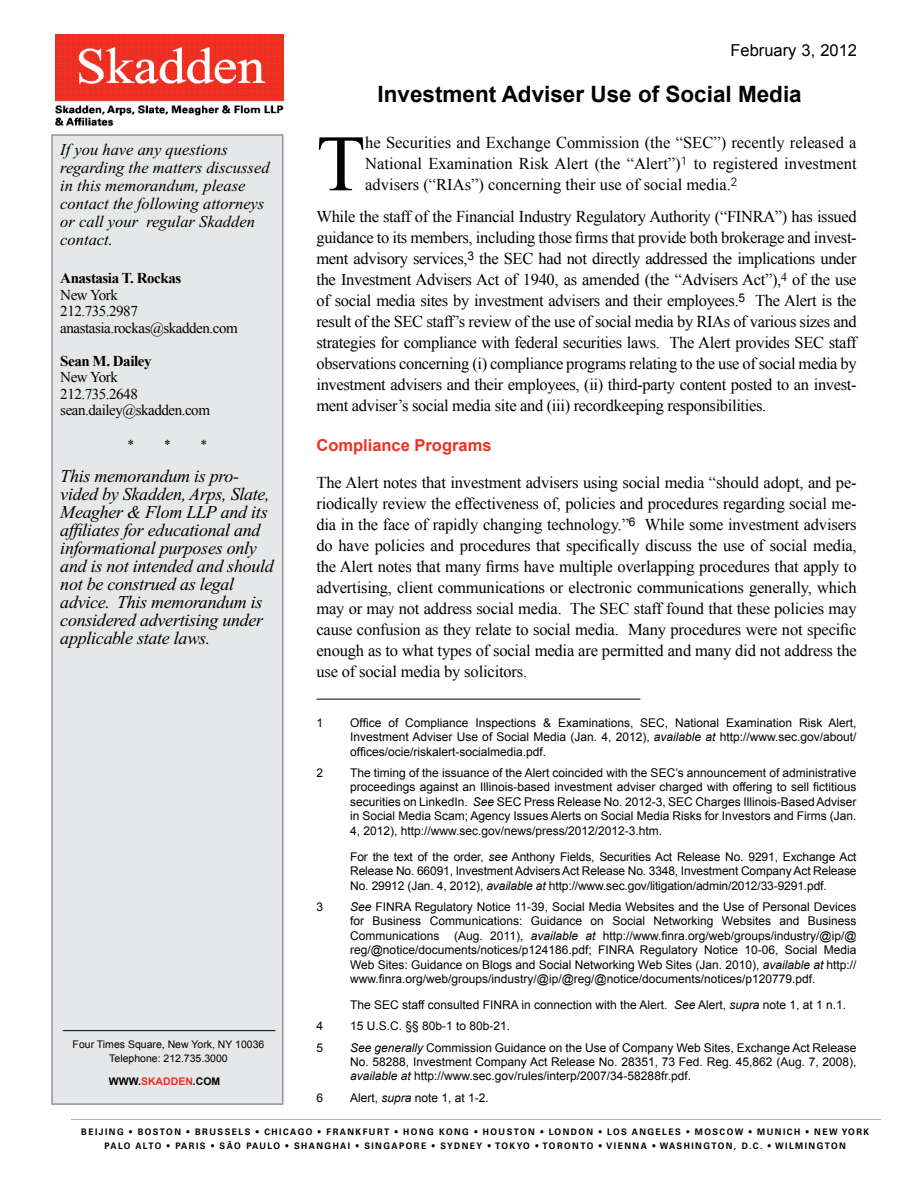
<style>
.page{position:relative;width:918px;height:1188px;background:#fff}
.page>*{position:absolute;margin:0;border:0;box-sizing:border-box;transform-origin:0 0}
.t1{font:79.95px "Times New Roman";color:#000}
.t2{font:700 22.5px "Arial";color:#000}
.t3{font:italic 18px/18px "Times New Roman PS Std";letter-spacing:-.015em;color:#000}
.t4{font:16.5px/21px "Times New Roman";letter-spacing:-.01em;color:#000;text-align:justify}
.t5{font:italic 16.5px/18px "Times New Roman PS Std";color:#000}
.t6{font:700 16.5px "Arial";color:#ee3124}
.t7{font:16.5px "Arial";color:#000}
.t8{font:15px/16.5px "Times New Roman";letter-spacing:-.03em;color:#000}
.t9{font:700 15px "Times New Roman";letter-spacing:-.03em;color:#000}
.t10{font:13.5px "Times New Roman PS Std";color:#000}
.t11{font:12px/14.4px "Arial";color:#000;text-align:justify}
.t12{font:10.5px/13.5px "Arial";color:#000;text-align:center}
.t13{font:700 10.5px "Arial";color:#000}
.t14{font:700 9px "Univers LT Std";letter-spacing:.17em;color:#000;scale:.95 1}
.t15{font:700 9px "Univers LT Std";letter-spacing:.125em;color:#000;scale:.95 1}
.s1{color:#ee3124}
.s2{font-style:italic}
</style>
<div class="page">
<div style="left:52px;top:135px;width:231px;height:969px;background:#e6e7e8"></div>
<div style="left:51px;top:134px;width:233px;height:971px;border:2px solid #939598"></div>
<img style="left:55px;top:35px;width:229px;height:90px">
<hr style="left:316px;top:699px;width:324px;height:1px;background:#000">
<hr style="left:63px;top:1030px;width:212px;height:1px;background:#000">
<hr style="left:71px;top:1119px;width:810px;height:1px;background:#adafb2">
<h3 class="t7" style="left:731px;top:39px;width:128px">February 3, 2012</h3>
<h3 class="t5" style="left:60px;top:140px;width:211px">If you have any questions regarding the matters discussed in this memorandum, please contact the following attorneys or call your regular Skadden contact.</h3>
<p class="t9" style="left:60px;top:268px;width:122px">Anastasia T. Rockas</p>
<p class="t8" style="left:60px;top:286px;width:179px">New York<br>212.735.2987 anastasia.rockas@skadden.com</p>
<p class="t9" style="left:60px;top:350px;width:93px">Sean M. Dailey</p>
<p class="t8" style="left:60px;top:369px;width:151px">New York<br>212.735.2648 sean.dailey@skadden.com</p>
<p class="t10" style="left:128px;top:437px;width:45px">* *</p>
<p class="t10" style="left:200px;top:437px;width:8px">*</p>
<p class="t3" style="left:60px;top:467px;width:215px">This memorandum is pro&shy;vided by Skadden, Arps, Slate,<br>Meagher &amp; Flom LLP and its affiliates for educational and informational purposes only and is not intended and should not be construed as legal advice. This memorandum is considered advertising under applicable state laws.</p>
<p class="t12" style="left:73px;top:1038px;width:193px">Four Times Square, New York, NY 10036<br>Telephone: 212.735.3000</p>
<p class="t13" style="left:109px;top:1075px;width:113px">WWW.<span class="s1">SKADDEN</span>.COM</p>
<h2 class="t2" style="left:378px;top:79px;width:426px">Investment Adviser Use of Social Media</h2>
<h1 class="t1" style="left:316px;top:110px;width:50px">T</h1>
<h3 class="t4" style="left:365px;top:132px;width:493px">he Securities and Exchange Commission (the “SEC”) recently released a National Examination Risk Alert (the “Alert”)<sup>1</sup> to registered investment advisers (“RIAs”) concerning their use of social media.<sup>2</sup></h3>
<p class="t4" style="left:316px;top:206px;width:542px">While the staff of the Financial Industry Regulatory Authority (“FINRA”) has issued guidance to its members, including those firms that provide both brokerage and invest&shy;ment advisory services,<sup>3</sup> the SEC had not directly addressed the implications under the Investment Advisers Act of 1940, as amended (the “Advisers Act”),<sup>4</sup> of the use of social media sites by investment advisers and their employees.<sup>5</sup> The Alert is the result of the SEC staff’s review of the use of social media by RIAs of various sizes and strategies for compliance with federal securities laws. The Alert provides SEC staff observations concerning (i) compliance programs relating to the use of social media by investment advisers and their employees, (ii) third-party content posted to an invest&shy;ment adviser’s social media site and (iii) recordkeeping responsibilities.</p>
<h3 class="t6" style="left:316px;top:434px;width:177px">Compliance Programs</h3>
<p class="t4" style="left:316px;top:472px;width:542px">The Alert notes that investment advisers using social media “should adopt, and pe&shy;riodically review the effectiveness of, policies and procedures regarding social me&shy;dia in the face of rapidly changing technology.”<sup>6</sup> While some investment advisers do have policies and procedures that specifically discuss the use of social media, the Alert notes that many firms have multiple overlapping procedures that apply to advertising, client communications or electronic communications generally, which may or may not address social media. The SEC staff found that these policies may cause confusion as they relate to social media. Many procedures were not specific enough as to what types of social media are permitted and many did not address the use of social media by solicitors.</p>
<p class="t11" style="left:316px;top:716px;width:8px">1</p>
<p class="t11" style="left:350px;top:716px;width:508px">Office of Compliance Inspections &amp; Examinations, SEC, National Examination Risk Alert, Investment Adviser Use of Social Media (Jan. 4, 2012), <span class="s2">available at</span> http://www.sec.gov/about/ offices/ocie/riskalert-socialmedia.pdf.</p>
<p class="t11" style="left:316px;top:766px;width:8px">2</p>
<p class="t11" style="left:350px;top:766px;width:508px">The timing of the issuance of the Alert coincided with the SEC’s announcement of administrative proceedings against an Illinois-based investment adviser charged with offering to sell fictitious securities on LinkedIn. <span class="s2">See</span> SEC Press Release No. 2012-3, SEC Charges Illinois-Based Adviser in Social Media Scam; Agency Issues Alerts on Social Media Risks for Investors and Firms (Jan.<br>4, 2012), http://www.sec.gov/news/press/2012/2012-3.htm.</p>
<p class="t11" style="left:350px;top:850px;width:508px">For the text of the order, <span class="s2">see</span> Anthony Fields, Securities Act Release No. 9291, Exchange Act Release No. 66091, Investment Advisers Act Release No. 3348, Investment Company Act Release No. 29912 (Jan. 4, 2012), <span class="s2">available at</span> http://www.sec.gov/litigation/admin/2012/33-9291.pdf.</p>
<p class="t11" style="left:316px;top:900px;width:8px">3</p>
<p class="t11" style="left:350px;top:900px;width:508px"><span class="s2">See</span> FINRA Regulatory Notice 11-39, Social Media Websites and the Use of Personal Devices for Business Communications: Guidance on Social Networking Websites and Business Communications (Aug. 2011), <span class="s2">available at</span> http://www.finra.org/web/groups/industry/@ip/@ reg/@notice/documents/notices/p124186.pdf; FINRA Regulatory Notice 10-06, Social Media Web Sites: Guidance on Blogs and Social Networking Web Sites (Jan. 2010), <span class="s2">available at</span> http:// www.finra.org/web/groups/industry/@ip/@reg/@notice/documents/notices/p120779.pdf.</p>
<p class="t11" style="left:350px;top:998px;width:498px">The SEC staff consulted FINRA in connection with the Alert. <span class="s2">See</span> Alert, <span class="s2">supra</span> note 1, at 1 n.1.</p>
<p class="t11" style="left:316px;top:1019px;width:8px">4</p>
<p class="t11" style="left:350px;top:1019px;width:162px">15 U.S.C. §§ 80b-1 to 80b-21.</p>
<p class="t11" style="left:316px;top:1040px;width:8px">5</p>
<p class="t11" style="left:350px;top:1040px;width:508px"><span class="s2">See generally</span> Commission Guidance on the Use of Company Web Sites, Exchange Act Release No. 58288, Investment Company Act Release No. 28351, 73 Fed. Reg. 45,862 (Aug. 7, 2008), <span class="s2">available at</span> http://www.sec.gov/rules/interp/2007/34-58288fr.pdf.</p>
<p class="t11" style="left:316px;top:1090px;width:8px">6</p>
<p class="t11" style="left:350px;top:1090px;width:140px">Alert, <span class="s2">supra</span> note 1, at 1-2.</p>
<p class="t14" style="left:81px;top:1127px;width:237px">BEIJING • BOSTON • BRUSSELS • CHI CAGO</p>
<p class="t14" style="left:318px;top:1127px;width:480px">• FRANKFURT • HONG KONG • HOUSTON • LONDON • LOS ANGELES • MOSCOW • MUNI</p>
<p class="t14" style="left:787px;top:1127px;width:88px">CH • N EW YORK</p>
<p class="t15" style="left:105px;top:1140px;width:208px">PALO ALTO • PA RIS • SÃO PAULO • SHA</p>
<p class="t14" style="left:316px;top:1140px;width:58px">NGHA I • SING</p>
<p class="t14" style="left:392px;top:1140px;width:16px">APORE</p>
<p class="t14" style="left:432px;top:1140px;width:437px">• SY DNEY • TOKYO • TORONTO • VIENNA • WA SH INGTON, D.C. • WILM INGTON</p>
</div>
